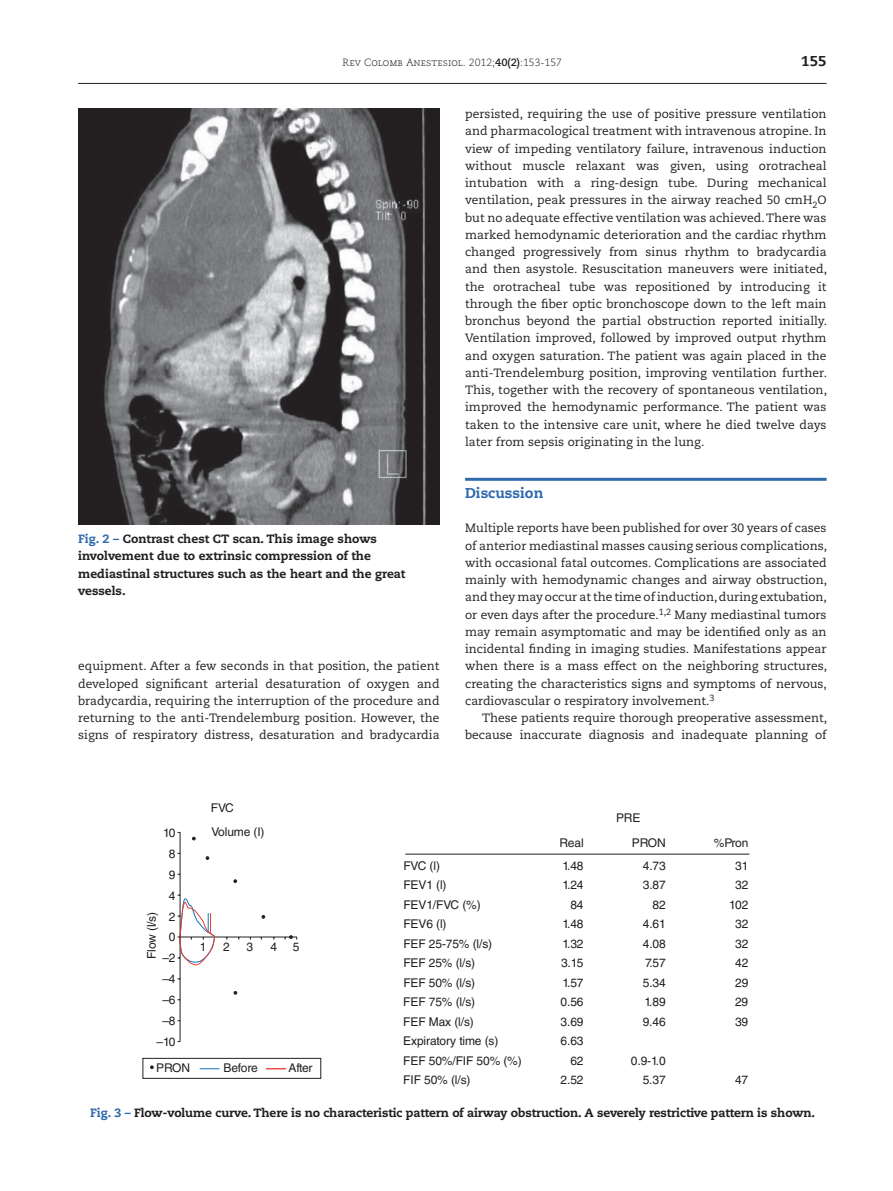
<style>
.page{position:relative;width:893px;height:1191px;background:#fff}
.page>*{position:absolute;margin:0;border:0;box-sizing:border-box;transform-origin:0 0}
.t1{font:800 14.25px "Caecilia LT Std";color:#306aad}
.t2{font:800 14.25px "Caecilia LT Std";color:#231f20}
.t3{font:12px/17.2px "Caecilia LT Std";color:#231f20;text-align:justify}
.t4{font:12px/20.9px "Helvetica LT Std";letter-spacing:-.01em;color:#231f20;text-align:right}
.t5{font:800 12px/17.2px "Caecilia LT Std";letter-spacing:-.005em;color:#231f20}
.t6{font:300 10.5px "Caecilia LT Std";color:#231f20}
.s1{font-weight:700}
.s2{color:#306aad}
</style>
<div class="page">
<hr style="left:78px;top:83px;width:748px;height:1px;background:#231f20">
<hr style="left:465px;top:478px;width:361px;height:3px;background:#306aad">
<img style="left:78px;top:108px;width:362px;height:416px">
<hr style="left:180px;top:832px;width:1px;height:209px;background:#231f20">
<hr style="left:178px;top:936px;width:119px;height:1px;background:#231f20">
<svg style="left:178px;top:894px;width:38px;height:72px"></svg>
<svg style="left:192px;top:837px;width:4px;height:3px"></svg>
<svg style="left:234px;top:879px;width:3px;height:4px"></svg>
<svg style="left:285px;top:935px;width:12px;height:4px"></svg>
<svg style="left:150px;top:1065px;width:4px;height:4px"></svg>
<svg style="left:200px;top:1068px;width:19px;height:1px"></svg>
<svg style="left:266px;top:1068px;width:20px;height:1px"></svg>
<div style="left:143px;top:1058px;width:178px;height:20px;border:1px solid #231f20"></div>
<hr style="left:405px;top:853px;width:344px;height:1px;background:#231f20">
<p class="t6" style="left:343px;top:56px;width:221px">Rev Colomb Anestesiol. 2012;<span class="s1">40(2)</span>:153-157</p>
<p class="t2" style="left:801px;top:52px;width:27px">155</p>
<p class="t5" style="left:78px;top:530px;width:329px"><span class="s2">Fig. 2 –</span> Contrast chest CT scan. This image shows involvement due to extrinsic compression of the mediastinal structures such as the heart and the great vessels.</p>
<p class="t3" style="left:78px;top:658px;width:363px">equipment. After a few seconds in that position, the patient developed significant arterial desaturation of oxygen and bradycardia, requiring the interruption of the procedure and returning to the anti-Trendelemburg position. However, the signs of respiratory distress, desaturation and bradycardia</p>
<p class="t4" style="left:211px;top:797px;width:25px">FVC</p>
<p class="t3" style="left:465px;top:106px;width:363px">persisted, requiring the use of positive pressure ventilation and pharmacological treatment with intravenous atropine. In view of impeding ventilatory failure, intravenous induction without muscle relaxant was given, using orotracheal intubation with a ring-design tube. During mechanical ventilation, peak pressures in the airway reached 50 cmH<sub>2</sub>O but no adequate effective ventilation was achieved. There was marked hemodynamic deterioration and the cardiac rhythm changed progressively from sinus rhythm to bradycardia and then asystole. Resuscitation maneuvers were initiated, the orotracheal tube was repositioned by introducing it through the fiber optic bronchoscope down to the left main bronchus beyond the partial obstruction reported initially.<br>Ventilation improved, followed by improved output rhythm and oxygen saturation. The patient was again placed in the anti-Trendelemburg position, improving ventilation further.<br>This, together with the recovery of spontaneous ventilation, improved the hemodynamic performance. The patient was taken to the intensive care unit, where he died twelve days later from sepsis originating in the lung.</p>
<p class="t1" style="left:465px;top:484px;width:80px">Discussion</p>
<p class="t3" style="left:465px;top:520px;width:363px">Multiple reports have been published for over 30 years of cases of anterior mediastinal masses causing serious complications, with occasional fatal outcomes. Complications are associated mainly with hemodynamic changes and airway obstruction, and they may occur at the time of induction, during extubation, or even days after the procedure.<sup>1,2</sup> Many mediastinal tumors may remain asymptomatic and may be identified only as an incidental finding in imaging studies. Manifestations appear when there is a mass effect on the neighboring structures, creating the characteristics signs and symptoms of nervous, cardiovascular o respiratory involvement.<sup>3</sup></p>
<p class="t3" style="left:465px;top:709px;width:363px;text-align:right">These patients require thorough preoperative assessment, because inaccurate diagnosis and inadequate planning of</p>
<p class="t4" style="left:616px;top:807px;width:26px">PRE</p>
<p class="t4" style="left:156px;top:822px;width:21px">10<br>8<br>9<br>4<br>2<br>0 –2 –4 –6 –8 –10</p>
<p class="t4" style="left:141px;top:959px;width:49px;rotate:-90deg">Flow (l/s)</p>
<p class="t4" style="left:211px;top:821px;width:55px">Volume (I)</p>
<p class="t4" style="left:200px;top:936px;width:8px">1</p>
<p class="t4" style="left:223px;top:936px;width:8px">2</p>
<p class="t4" style="left:247px;top:936px;width:8px">3</p>
<p class="t4" style="left:270px;top:936px;width:8px">4</p>
<p class="t4" style="left:293px;top:936px;width:8px">5</p>
<p class="t4" style="left:156px;top:1057px;width:36px">PRON</p>
<p class="t4" style="left:224px;top:1057px;width:36px">Before</p>
<p class="t4" style="left:288px;top:1057px;width:26px">After</p>
<p class="t4" style="left:560px;top:832px;width:26px">Real</p>
<p class="t4" style="left:632px;top:832px;width:36px">PRON</p>
<p class="t4" style="left:714px;top:832px;width:36px">%Pron</p>
<p class="t4" style="left:403px;top:855px;width:38px">FVC (l)</p>
<p class="t4" style="left:562px;top:855px;width:23px">1.48</p>
<p class="t4" style="left:643px;top:855px;width:24px">4.73</p>
<p class="t4" style="left:735px;top:855px;width:15px">31</p>
<p class="t4" style="left:403px;top:874px;width:45px">FEV1 (l)</p>
<p class="t4" style="left:562px;top:874px;width:23px">1.24</p>
<p class="t4" style="left:643px;top:874px;width:24px">3.87</p>
<p class="t4" style="left:735px;top:874px;width:15px">32</p>
<p class="t4" style="left:403px;top:894px;width:79px">FEV1/FVC (%)</p>
<p class="t4" style="left:570px;top:894px;width:15px">84</p>
<p class="t4" style="left:653px;top:894px;width:15px">82</p>
<p class="t4" style="left:729px;top:894px;width:21px">102</p>
<p class="t4" style="left:403px;top:913px;width:45px">FEV6 (l)</p>
<p class="t4" style="left:562px;top:913px;width:23px">1.48</p>
<p class="t4" style="left:643px;top:913px;width:24px">4.61</p>
<p class="t4" style="left:735px;top:913px;width:15px">32</p>
<p class="t4" style="left:403px;top:933px;width:90px">FEF 25-75% (l/s)</p>
<p class="t4" style="left:562px;top:933px;width:23px">1.32</p>
<p class="t4" style="left:643px;top:933px;width:24px">4.08</p>
<p class="t4" style="left:735px;top:933px;width:15px">32</p>
<p class="t4" style="left:403px;top:952px;width:73px">FEF 25% (l/s)</p>
<p class="t4" style="left:561px;top:952px;width:24px">3.15</p>
<p class="t4" style="left:645px;top:952px;width:22px">7.57</p>
<p class="t4" style="left:735px;top:952px;width:15px">42</p>
<p class="t4" style="left:403px;top:972px;width:73px">FEF 50% (l/s)</p>
<p class="t4" style="left:562px;top:972px;width:23px">1.57</p>
<p class="t4" style="left:643px;top:972px;width:24px">5.34</p>
<p class="t4" style="left:735px;top:972px;width:15px">29</p>
<p class="t4" style="left:403px;top:991px;width:73px">FEF 75% (l/s)</p>
<p class="t4" style="left:561px;top:991px;width:24px">0.56</p>
<p class="t4" style="left:644px;top:991px;width:23px">1.89</p>
<p class="t4" style="left:735px;top:991px;width:15px">29</p>
<p class="t4" style="left:403px;top:1011px;width:72px">FEF Max (l/s)</p>
<p class="t4" style="left:561px;top:1011px;width:24px">3.69</p>
<p class="t4" style="left:643px;top:1011px;width:24px">9.46</p>
<p class="t4" style="left:735px;top:1011px;width:15px">39</p>
<p class="t4" style="left:403px;top:1030px;width:97px">Expiratory time (s)</p>
<p class="t4" style="left:560px;top:1030px;width:24px">6.63</p>
<p class="t4" style="left:403px;top:1050px;width:120px">FEF 50%/FIF 50% (%)</p>
<p class="t4" style="left:570px;top:1050px;width:15px">62</p>
<p class="t4" style="left:631px;top:1050px;width:36px">0.9-1.0</p>
<p class="t4" style="left:403px;top:1069px;width:69px">FIF 50% (l/s)</p>
<p class="t4" style="left:561px;top:1069px;width:24px">2.52</p>
<p class="t4" style="left:643px;top:1069px;width:24px">5.37</p>
<p class="t4" style="left:735px;top:1069px;width:15px">47</p>
<p class="t5" style="left:90px;top:1104px;width:726px"><span class="s2">Fig. 3 –</span> Flow-volume curve. There is no characteristic pattern of airway obstruction. A severely restrictive pattern is shown.</p>
</div>
